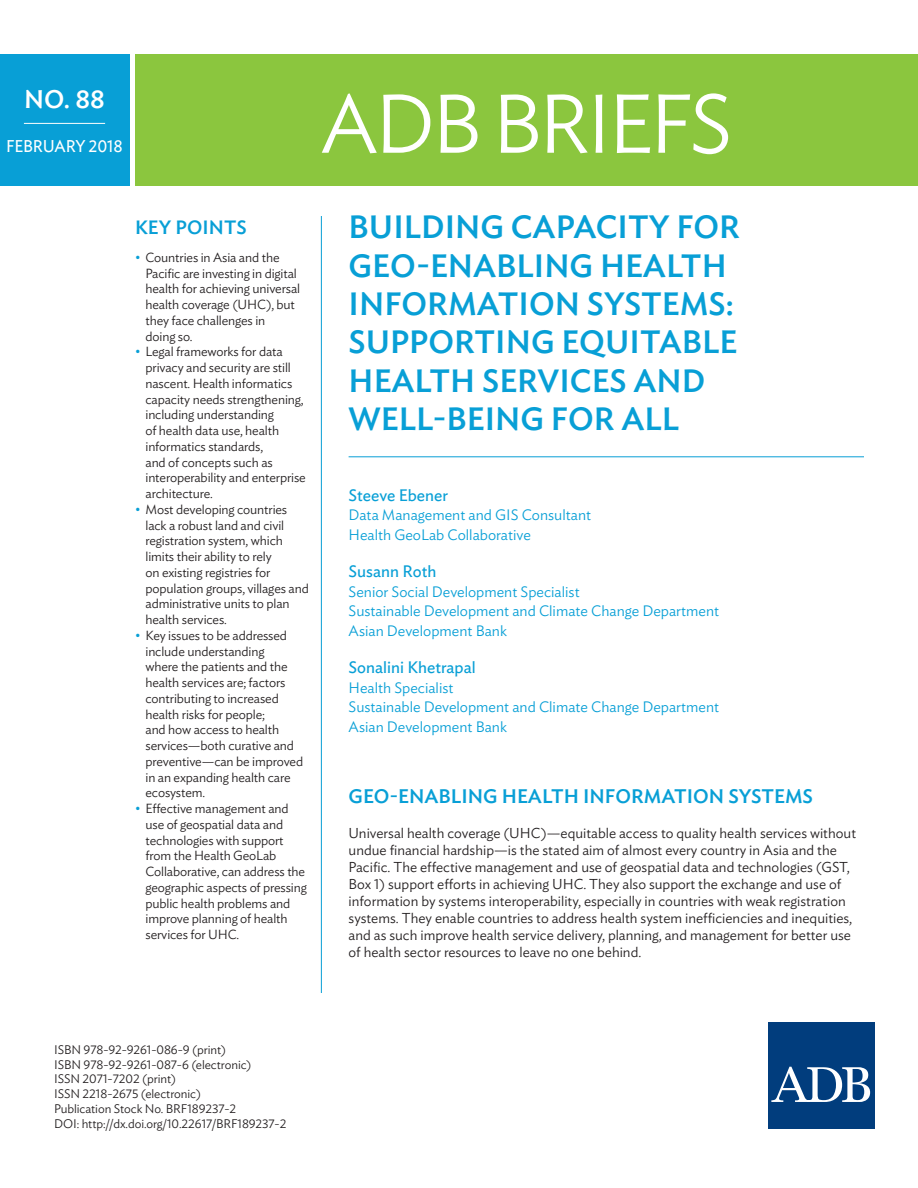
<style>
.page{position:relative;width:918px;height:1188px;background:#fff}
.page>*{position:absolute;margin:0;border:0;box-sizing:border-box;transform-origin:0 0}
.t1{font:300 82.35px "Ideal Sans";letter-spacing:-.04em;color:#fff}
.t2{font:500 31.95px/38.4px "Ideal Sans";color:#089fd6}
.t3{font:500 25.35px "Ideal Sans";color:#fff}
.t4{font:500 19.5px "Ideal Sans";color:#089fd6}
.t5{font:500 19.2px "Ideal Sans";color:#089fd6}
.t6{font:16.95px "Ideal Sans";letter-spacing:-.01em;color:#fff;scale:.95 1}
.t7{font:16.5px "Ideal Sans";color:#089fd6}
.t8{font:300 15px/19.5px "Ideal Sans";color:#089fd6}
.t9{font:300 14.25px/17.1px "Ideal Sans";color:#231f20}
.t10{font:300 13.2px/15.8px "Ideal Sans";letter-spacing:-.01em;color:#231f20}
.t11{font:300 12.3px/14.9px "Ideal Sans";letter-spacing:-.005em;color:#231f20}
.s1{color:#089fd6}
</style>
<div class="page">
<div style="left:135px;top:54px;width:783px;height:131px;background:#8bc63e"></div>
<div style="left:0;top:54px;width:130px;height:131px;background:#089fd6"></div>
<hr style="left:24px;top:123px;width:81px;height:1px;background:#fff">
<hr style="left:349px;top:456px;width:515px;height:1px;background:#089fd6">
<hr style="left:321px;top:216px;width:1px;height:777px;background:#089fd6">
<div style="left:769px;top:1022px;width:106px;height:106px;background:#013d7d"></div>
<svg style="left:771px;top:1067px;width:99px;height:35px"></svg>
<h3 class="t3" style="left:24px;top:79px;width:82px">NO. 88</h3>
<p class="t6" style="left:6px;top:133px;width:124px">FEBRUARY 2018</p>
<h1 class="t1" style="left:321px;top:61px;width:413px">ADB BRIEFS</h1>
<h3 class="t5" style="left:135px;top:213px;width:101px">KEY POINTS</h3>
<p class="t10" style="left:146px;top:248px;width:156px;text-indent:-10px"><span class="s1">•</span> Countries in Asia and the<br>Pacific are investing in digital health for achieving universal health coverage (UHC), but they face challenges in<br>doing so.</p>
<p class="t10" style="left:146px;top:343px;width:162px;text-indent:-10px"><span class="s1">•</span> Legal frameworks for data privacy and security are still nascent. Health informatics capacity needs strengthening, including understanding<br>of health data use, health informatics standards,<br>and of concepts such as interoperability and enterprise architecture.</p>
<p class="t10" style="left:146px;top:500px;width:165px;text-indent:-10px"><span class="s1">•</span> Most developing countries lack a robust land and civil registration system, which limits their ability to rely<br>on existing registries for population groups, villages and administrative units to plan health services.</p>
<p class="t10" style="left:146px;top:626px;width:159px;text-indent:-10px"><span class="s1">•</span> Key issues to be addressed include understanding<br>where the patients and the health services are; factors contributing to increased health risks for people;<br>and how access to health services—both curative and preventive—can be improved in an expanding health care ecosystem.</p>
<p class="t10" style="left:146px;top:799px;width:163px;text-indent:-10px"><span class="s1">•</span> Effective management and use of geospatial data and technologies with support from the Health GeoLab<br>Collaborative, can address the geographic aspects of pressing public health problems and improve planning of health services for UHC.</p>
<h2 class="t2" style="left:349px;top:205px;width:393px">BUILDING CAPACITY FOR<br>GEO-ENABLING H EALTH<br>IN FO RMATION SYSTEMS:<br>SUPPORTING EQUITABLE<br>H EALTH SERVICES AN D<br>WELL-BEING FOR ALL</h2>
<p class="t7" style="left:349px;top:483px;width:101px">Steeve Ebener</p>
<p class="t8" style="left:349px;top:504px;width:244px">Data Management and GIS Consultant<br>Health GeoLab Collaborative</p>
<p class="t7" style="left:349px;top:559px;width:89px">Susann Roth</p>
<p class="t8" style="left:349px;top:581px;width:372px">Senior Social Development Specialist<br>Sustainable Development and Climate Change Department<br>Asian Development Bank</p>
<p class="t7" style="left:349px;top:655px;width:129px">Sonalini Khetrapal</p>
<p class="t8" style="left:349px;top:677px;width:372px">Health Specialist<br>Sustainable Development and Climate Change Department<br>Asian Development Bank</p>
<h3 class="t4" style="left:349px;top:782px;width:466px">GEO-ENABLING HEALTH IN FO RMATION SYSTEMS</h3>
<p class="t9" style="left:349px;top:823px;width:509px">Universal health coverage (UHC)—equitable access to quality health services without undue financial hardship—is the stated aim of almost every country in Asia and the Pacific. The effective management and use of geospatial data and technologies (GST, Box 1) support efforts in achieving UHC. They also support the exchange and use of information by systems interoperability, especially in countries with weak registration systems. They enable countries to address health system inefficiencies and inequities, and as such improve health service delivery, planning, and management for better use of health sector resources to leave no one behind.</p>
<p class="t11" style="left:54px;top:1041px;width:234px">ISBN 978-92-9261-086-9 (print)<br>ISBN 978-92-9261-087-6 (electronic)<br>ISSN 2071-7202 (print)<br>ISSN 2218-2675 (electronic)<br>Publication Stock No. BRF189237-2<br>DOI: http://dx.doi.org/10.22617/BRF189237-2</p>
</div>
